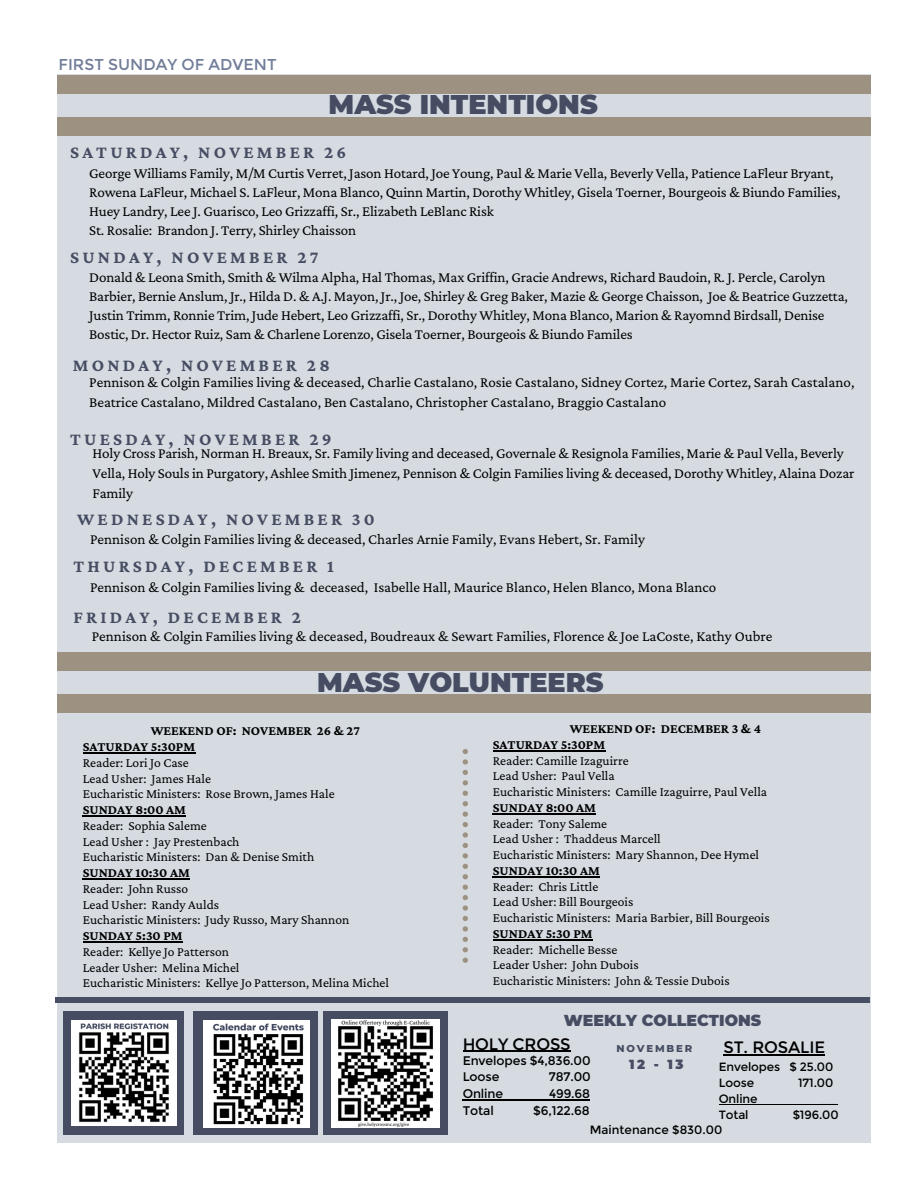
<style>
.page{position:relative;width:918px;height:1188px;background:#fff}
.page>*{position:absolute;margin:0;border:0;box-sizing:border-box;transform-origin:0 0}
.t1{font:900 27px "Montserrat";color:#464d62}
.t2{font:700 18px "Crimson Pro";letter-spacing:.18em;color:#464d62}
.t3{font:16.5px "Montserrat";letter-spacing:-.01em;color:#000}
.t4{font:15.75px "Montserrat";color:#717d99}
.t5{font:900 15.75px "Montserrat";color:#464d62}
.t6{font:15px/19.2px "Crimson Pro";letter-spacing:-.01em;color:#000}
.t7{font:13.5px/15.8px "Crimson Pro";color:#000}
.t8{font:700 13.5px/15.8px "Crimson Pro";color:#000}
.t9{font:900 13.2px "Montserrat";color:#464d62}
.t10{font:12.45px/16.6px "Montserrat";letter-spacing:-.01em;color:#000}
.t11{font:12px/15.9px "Montserrat";letter-spacing:-.01em;color:#000}
.t12{font:800 10.2px "Montserrat";letter-spacing:.18em;color:#464d62}
</style>
<div class="page">
<div style="left:57px;top:74px;width:814px;height:1069px;background:#d5dbe1"></div>
<div style="left:57px;top:117px;width:814px;height:18px;background:#9d9282"></div>
<div style="left:57px;top:76px;width:814px;height:18px;background:#9d9282"></div>
<div style="left:56px;top:997px;width:814px;height:6px;background:#464d62"></div>
<div style="left:57px;top:694px;width:814px;height:18px;background:#9d9282"></div>
<div style="left:57px;top:653px;width:814px;height:18px;background:#9d9282"></div>
<div style="left:63px;top:1011px;width:121px;height:124px;background:#464d62"></div>
<img style="left:71px;top:1021px;width:105px;height:104px">
<div style="left:193px;top:1011px;width:125px;height:124px;background:#464d62"></div>
<img style="left:203px;top:1021px;width:107px;height:106px">
<hr style="left:463px;top:1051px;width:107px;height:1px;background:#000">
<hr style="left:463px;top:1099px;width:40px;height:1px;background:#000">
<hr style="left:503px;top:1099px;width:46px;height:1px;background:#000">
<hr style="left:549px;top:1099px;width:41px;height:1px;background:#000">
<hr style="left:724px;top:1054px;width:101px;height:1px;background:#000">
<hr style="left:719px;top:1104px;width:38px;height:1px;background:#000">
<hr style="left:757px;top:1104px;width:64px;height:1px;background:#000">
<svg style="left:821px;top:1104px;width:17px;height:1px"></svg>
<div style="left:323px;top:1012px;width:125px;height:123px;background:#464d62"></div>
<img style="left:331px;top:1020px;width:108px;height:108px">
<svg style="left:463px;top:749px;width:5px;height:36px"></svg>
<svg style="left:463px;top:791px;width:5px;height:15px"></svg>
<svg style="left:463px;top:812px;width:5px;height:46px"></svg>
<svg style="left:463px;top:864px;width:5px;height:15px"></svg>
<svg style="left:463px;top:885px;width:5px;height:67px"></svg>
<svg style="left:463px;top:958px;width:5px;height:5px"></svg>
<hr style="left:83px;top:752px;width:112px;height:1px;background:#000">
<hr style="left:83px;top:815px;width:103px;height:1px;background:#000">
<hr style="left:83px;top:878px;width:107px;height:1px;background:#000">
<hr style="left:83px;top:941px;width:100px;height:1px;background:#000">
<hr style="left:493px;top:750px;width:112px;height:1px;background:#000">
<hr style="left:493px;top:813px;width:103px;height:1px;background:#000">
<hr style="left:493px;top:876px;width:107px;height:1px;background:#000">
<hr style="left:493px;top:939px;width:100px;height:1px;background:#000">
<p class="t4" style="left:59px;top:55px;width:220px">FIRST SUNDAY OF ADVENT</p>
<h1 class="t1" style="left:329px;top:88px;width:271px">MASS INTENTIONS</h1>
<p class="t2" style="left:70px;top:142px;width:278px">SATURDAY, NOVEMBER 26</p>
<p class="t6" style="left:89px;top:163px;width:753px">George Williams Family, M/M Curtis Verret, Jason Hotard, Joe Young, Paul &amp; Marie Vella, Beverly Vella, Patience LaFleur Bryant, Rowena LaFleur, Michael S. LaFleur, Mona Blanco, Quinn Martin, Dorothy Whitley, Gisela Toerner, Bourgeois &amp; Biundo Families, Huey Landry, Lee J. Guarisco, Leo Grizzaffi, Sr., Elizabeth LeBlanc Risk<br>St. Rosalie: Brandon J. Terry, Shirley Chaisson</p>
<p class="t6" style="left:89px;top:267px;width:760px">Donald &amp; Leona Smith, Smith &amp; Wilma Alpha, Hal Thomas, Max Griffin, Gracie Andrews, Richard Baudoin, R. J. Percle, Carolyn Barbier, Bernie Anslum, Jr., Hilda D. &amp; A.J. Mayon, Jr., Joe, Shirley &amp; Greg Baker, Mazie &amp; George Chaisson, Joe &amp; Beatrice Guzzetta, Justin Trimm, Ronnie Trim, Jude Hebert, Leo Grizzaffi, Sr., Dorothy Whitley, Mona Blanco, Marion &amp; Rayomnd Birdsall, Denise Bostic, Dr. Hector Ruiz, Sam &amp; Charlene Lorenzo, Gisela Toerner, Bourgeois &amp; Biundo Familes</p>
<p class="t2" style="left:73px;top:355px;width:258px">MONDAY, NOVEMBER 28</p>
<p class="t2" style="left:70px;top:247px;width:250px">SUNDAY, NOVEMBER 27</p>
<p class="t6" style="left:89px;top:372px;width:767px;line-height:20.2px">Pennison &amp; Colgin Families living &amp; deceased, Charlie Castalano, Rosie Castalano, Sidney Cortez, Marie Cortez, Sarah Castalano,<br>Beatrice Castalano, Mildred Castalano, Ben Castalano, Christopher Castalano, Braggio Castalano</p>
<p class="t2" style="left:70px;top:429px;width:263px">TUESDAY, NOVEMBER 29</p>
<p class="t6" style="left:93px;top:442px;width:763px;line-height:20.2px">Holy Cross Parish, Norman H. Breaux, Sr. Family living and deceased, Governale &amp; Resignola Families, Marie &amp; Paul Vella, Beverly<br>Vella, Holy Souls in Purgatory, Ashlee Smith Jimenez, Pennison &amp; Colgin Families living &amp; deceased, Dorothy Whitley, Alaina Dozar<br>Family</p>
<p class="t2" style="left:77px;top:509px;width:299px">WEDNESDAY, NOVEMBER 30</p>
<p class="t6" style="left:90px;top:529px;width:557px">Pennison &amp; Colgin Families living &amp; deceased, Charles Arnie Family, Evans Hebert, Sr. Family</p>
<p class="t2" style="left:74px;top:556px;width:262px">THURSDAY, DECEMBER 1</p>
<p class="t6" style="left:90px;top:577px;width:628px">Pennison &amp; Colgin Families living &amp; deceased, Isabelle Hall, Maurice Blanco, Helen Blanco, Mona Blanco</p>
<p class="t2" style="left:74px;top:606px;width:229px">FRIDAY, DECEMBER 2</p>
<p class="t6" style="left:92px;top:626px;width:682px">Pennison &amp; Colgin Families living &amp; deceased, Boudreaux &amp; Sewart Families, Florence &amp; Joe LaCoste, Kathy Oubre</p>
<h1 class="t1" style="left:317px;top:666px;width:288px">MASS VOLUNTEERS</h1>
<p class="t8" style="left:83px;top:723px;width:279px;text-indent:68px">WEEKEND OF: NOVEMBER 26 &amp; 27<br>SATURDAY 5:30PM</p>
<p class="t7" style="left:83px;top:754px;width:253px">Reader: Lori Jo Case<br>Lead Usher: James Hale<br>Eucharistic Ministers: Rose Brown, James Hale</p>
<p class="t8" style="left:83px;top:802px;width:105px">SUNDAY 8:00 AM</p>
<p class="t7" style="left:83px;top:817px;width:233px">Reader: Sophia Saleme<br>Lead Usher : Jay Prestenbach<br>Eucharistic Ministers: Dan &amp; Denise Smith</p>
<p class="t8" style="left:83px;top:865px;width:108px">SUNDAY 10:30 AM</p>
<p class="t7" style="left:83px;top:880px;width:268px">Reader: John Russo<br>Lead Usher: Randy Aulds<br>Eucharistic Ministers: Judy Russo, Mary Shannon</p>
<p class="t8" style="left:83px;top:928px;width:101px">SUNDAY 5:30 PM</p>
<p class="t7" style="left:83px;top:943px;width:308px">Reader: Kellye Jo Patterson<br>Leader Usher: Melina Michel<br>Eucharistic Ministers: Kellye Jo Patterson, Melina Michel</p>
<p class="t8" style="left:493px;top:721px;width:270px;text-indent:77px">WEEKEND OF: DECEMBER 3 &amp; 4<br>SATURDAY 5:30PM</p>
<p class="t7" style="left:493px;top:752px;width:276px">Reader: Camille Izaguirre<br>Lead Usher: Paul Vella<br>Eucharistic Ministers: Camille Izaguirre, Paul Vella</p>
<p class="t8" style="left:493px;top:799px;width:105px">SUNDAY 8:00 AM</p>
<p class="t7" style="left:493px;top:815px;width:268px">Reader: Tony Saleme<br>Lead Usher : Thaddeus Marcell<br>Eucharistic Ministers: Mary Shannon, Dee Hymel</p>
<p class="t8" style="left:493px;top:862px;width:108px">SUNDAY 10:30 AM</p>
<p class="t7" style="left:493px;top:878px;width:278px">Reader: Chris Little<br>Lead Usher: Bill Bourgeois<br>Eucharistic Ministers: Maria Barbier, Bill Bourgeois</p>
<p class="t8" style="left:493px;top:925px;width:101px">SUNDAY 5:30 PM</p>
<p class="t7" style="left:493px;top:941px;width:238px">Reader: Michelle Besse<br>Leader Usher: John Dubois<br>Eucharistic Ministers: John &amp; Tessie Dubois</p>
<p class="t5" style="left:564px;top:1011px;width:199px">WEEKLY COLLECTIONS</p>
<p class="t12" style="left:616px;top:1042px;width:77px">NOVEMBER</p>
<p class="t9" style="left:629px;top:1056px;width:56px">12 - 13</p>
<p class="t3" style="left:463px;top:1034px;width:109px">HOLY CROSS</p>
<p class="t10" style="left:463px;top:1052px;width:130px">Envelopes $4,836.00<br>Loose</p>
<p class="t3" style="left:724px;top:1037px;width:103px">ST. ROSALIE</p>
<p class="t11" style="left:719px;top:1059px;width:116px">Envelopes $ 25.00<br>Loose</p>
<p class="t10" style="left:549px;top:1069px;width:44px">787.00</p>
<p class="t11" style="left:798px;top:1075px;width:37px">171.00</p>
<p class="t10" style="left:463px;top:1085px;width:42px">Online</p>
<p class="t10" style="left:549px;top:1085px;width:43px">499.68</p>
<p class="t10" style="left:463px;top:1102px;width:33px">Total</p>
<p class="t10" style="left:533px;top:1102px;width:58px">$6,122.68</p>
<p class="t11" style="left:719px;top:1091px;width:40px">Online<br>Total</p>
<p class="t11" style="left:793px;top:1107px;width:47px">$196.00</p>
<p class="t11" style="left:590px;top:1122px;width:134px">Maintenance $830.00</p>
</div>
